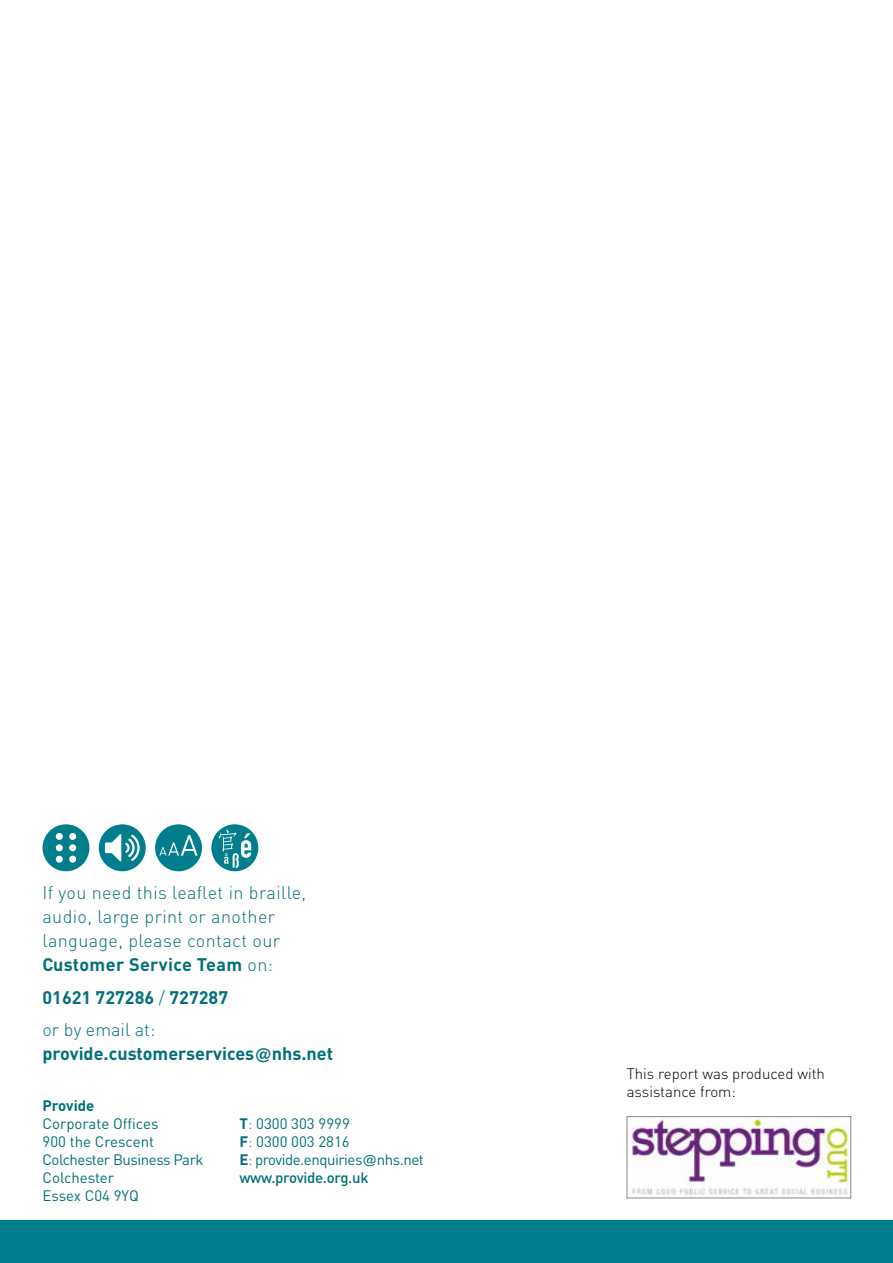
<style>
.page{position:relative;width:893px;height:1263px;background:#fff}
.page>*{position:absolute;margin:0;border:0;box-sizing:border-box;transform-origin:0 0}
.t1{font:300 18px/24px "DIN";letter-spacing:.02em;color:#007078}
.t2{font:700 18px/32.5px "DIN";color:#007078}
.t3{font:15px/18px "DIN";letter-spacing:-.01em;color:#007078}
.t4{font:15px/18px "DIN";letter-spacing:-.03em;color:#007078}
.t5{font:300 15px/18px "DIN";color:#000}
.t6{font:700 15px "DIN";color:#007078}
.s1{font-weight:700}
.s2{font-weight:300}
.s3{font-family:"Helvetica"}
.s4{font-weight:500}
</style>
<div class="page">
<div style="left:0;top:1221px;width:893px;height:42px;background:#007e8d"></div>
<div style="left:99px;top:824px;width:47px;height:47px;background:#007e8d;border-radius:50%"></div>
<svg style="left:105px;top:834px;width:35px;height:27px"></svg>
<div style="left:43px;top:824px;width:46px;height:47px;background:#007e8d;border-radius:50%"></div>
<div style="left:56px;top:833px;width:7px;height:7px;background:#fff;border-radius:50%"></div>
<div style="left:56px;top:844px;width:7px;height:7px;background:#fff;border-radius:50%"></div>
<div style="left:56px;top:856px;width:7px;height:7px;background:#fff;border-radius:50%"></div>
<div style="left:69px;top:833px;width:7px;height:7px;background:#fff;border-radius:50%"></div>
<div style="left:69px;top:844px;width:7px;height:7px;background:#fff;border-radius:50%"></div>
<div style="left:69px;top:856px;width:7px;height:7px;background:#fff;border-radius:50%"></div>
<div style="left:211px;top:824px;width:47px;height:47px;background:#007e8d;border-radius:50%"></div>
<svg style="left:219px;top:829px;width:32px;height:39px"></svg>
<div style="left:155px;top:824px;width:47px;height:47px;background:#007e8d;border-radius:50%"></div>
<svg style="left:159px;top:835px;width:39px;height:20px"></svg>
<img style="left:629px;top:1118px;width:220px;height:78px">
<div style="left:627px;top:1116px;width:224px;height:82px;border:1px solid #878787"></div>
<p class="t1" style="left:43px;top:880px;width:265px">If you need this leaflet in braille, audio, large print or another language, please contact our<br><span class="s1">Customer Service Team</span> on:</p>
<p class="t2" style="left:43px;top:980px;width:187px">01621 727286 <span class="s2">/</span> 727287 <span class="s2">or by email at:</span></p>
<p class="t2" style="left:43px;top:1037px;width:292px">provide.customerservices<span class="s3">@</span>nhs.net</p>
<p class="t6" style="left:43px;top:1096px;width:53px">Provide</p>
<p class="t3" style="left:43px;top:1115px;width:163px">Corporate Offices<br>900 the Crescent<br>Colchester Business Park<br>Colchester<br>Essex C04 9YQ</p>
<p class="t4" style="left:239px;top:1114px;width:186px"><span class="s1">T</span><span class="s2">:</span> 0300 303 9999<br><span class="s1">F</span><span class="s2">:</span> 0300 003 2816<br><span class="s1">E</span><span class="s2">:</span> provide.enquiries<span class="s3">@</span>nhs.net <span class="s4">www.provide.org.uk</span></p>
<p class="t5" style="left:627px;top:1065px;width:200px">This report was produced with assistance from:</p>
</div>
